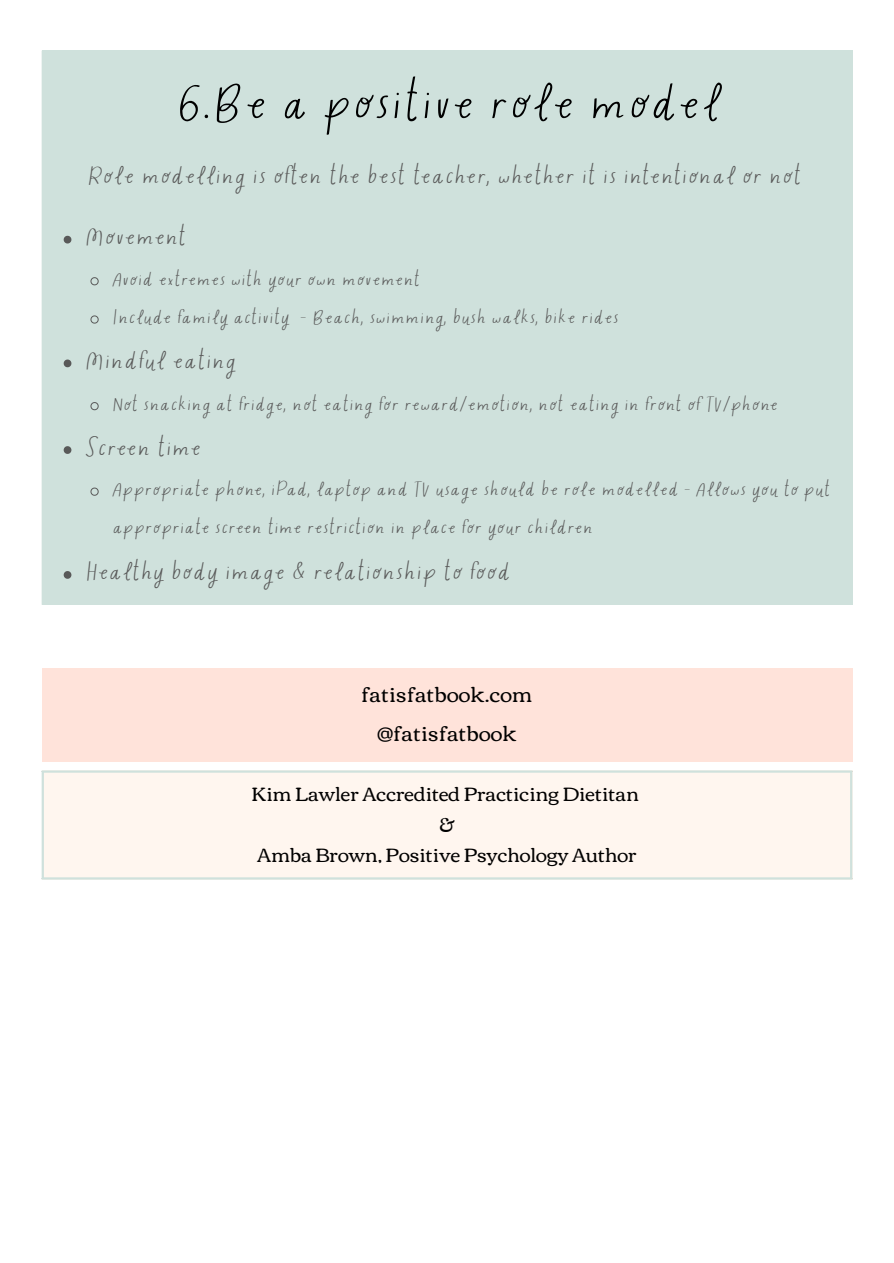
<style>
.page{position:relative;width:894px;height:1263px;background:#fff}
.page>*{position:absolute;margin:0;border:0;box-sizing:border-box;transform-origin:0 0}
.t1{font:55.5px "Rocking Horse";color:#000}
.t2{font:27px "Rocking Horse";color:#595959}
.t3{font:26.85px "Rocking Horse";color:#595959}
.t4{font:21px/38.2px "Rocking Horse";color:#595959}
.t5{font:21px "Corben";letter-spacing:.01em;color:#000}
.t6{font:19.5px "Corben";color:#000}
</style>
<div class="page">
<div style="left:42px;top:51px;width:810px;height:554px;background:#cfe1dc"></div>
<svg style="left:64px;top:236px;width:7px;height:7px"></svg>
<svg style="left:90px;top:277px;width:9px;height:9px"></svg>
<svg style="left:90px;top:315px;width:9px;height:9px"></svg>
<svg style="left:64px;top:360px;width:7px;height:7px"></svg>
<svg style="left:90px;top:402px;width:9px;height:8px"></svg>
<svg style="left:64px;top:446px;width:7px;height:8px"></svg>
<svg style="left:90px;top:487px;width:9px;height:9px"></svg>
<svg style="left:64px;top:571px;width:7px;height:8px"></svg>
<div style="left:42px;top:668px;width:810px;height:93px;background:#ffe3da"></div>
<div style="left:42px;top:770px;width:810px;height:110px;background:#fff6ef"></div>
<hr style="left:42px;top:773px;width:2px;height:104px;background:#cfe1dc">
<hr style="left:849px;top:773px;width:3px;height:104px;background:#cfe1dc">
<hr style="left:42px;top:770px;width:810px;height:3px;background:#cfe1dc">
<hr style="left:42px;top:877px;width:810px;height:3px;background:#cfe1dc">
<h1 class="t1" style="left:175px;top:67px;width:547px">6.Be a positive role model</h1>
<h2 class="t3" style="left:88px;top:158px;width:715px">Role modelling is often the best teacher, whether it is intentional or not</h2>
<p class="t2" style="left:86px;top:219px;width:102px">Movement</p>
<p class="t4" style="left:112px;top:258px;width:309px">Avoid extremes with your own movement</p>
<p class="t4" style="left:112px;top:297px;width:507px">Include family activity - Beach, swimming, bush walks, bike rides</p>
<p class="t2" style="left:86px;top:343px;width:152px">Mindful eating</p>
<p class="t4" style="left:112px;top:383px;width:666px">Not snacking at fridge, not eating for reward/emotion, not eating in front of TV/phone</p>
<p class="t2" style="left:86px;top:429px;width:117px">Screen time</p>
<p class="t4" style="left:112px;top:469px;width:719px">Appropriate phone, iPad, laptop and TV usage should be role modelled - Allows you to put appropriate screen time restriction in place for your children</p>
<p class="t3" style="left:86px;top:554px;width:426px">Healthy body image &amp; relationship to food</p>
<p class="t5" style="left:361px;top:682px;width:172px">fatisfatbook.com</p>
<p class="t5" style="left:377px;top:722px;width:141px">@fatisfatbook</p>
<p class="t6" style="left:251px;top:783px;width:388px">Kim Lawler Accredited Practicing Dietitan</p>
<p class="t6" style="left:439px;top:813px;width:16px">&amp;</p>
<p class="t6" style="left:257px;top:843px;width:381px">Amba Brown, Positive Psychology Author</p>
</div>
